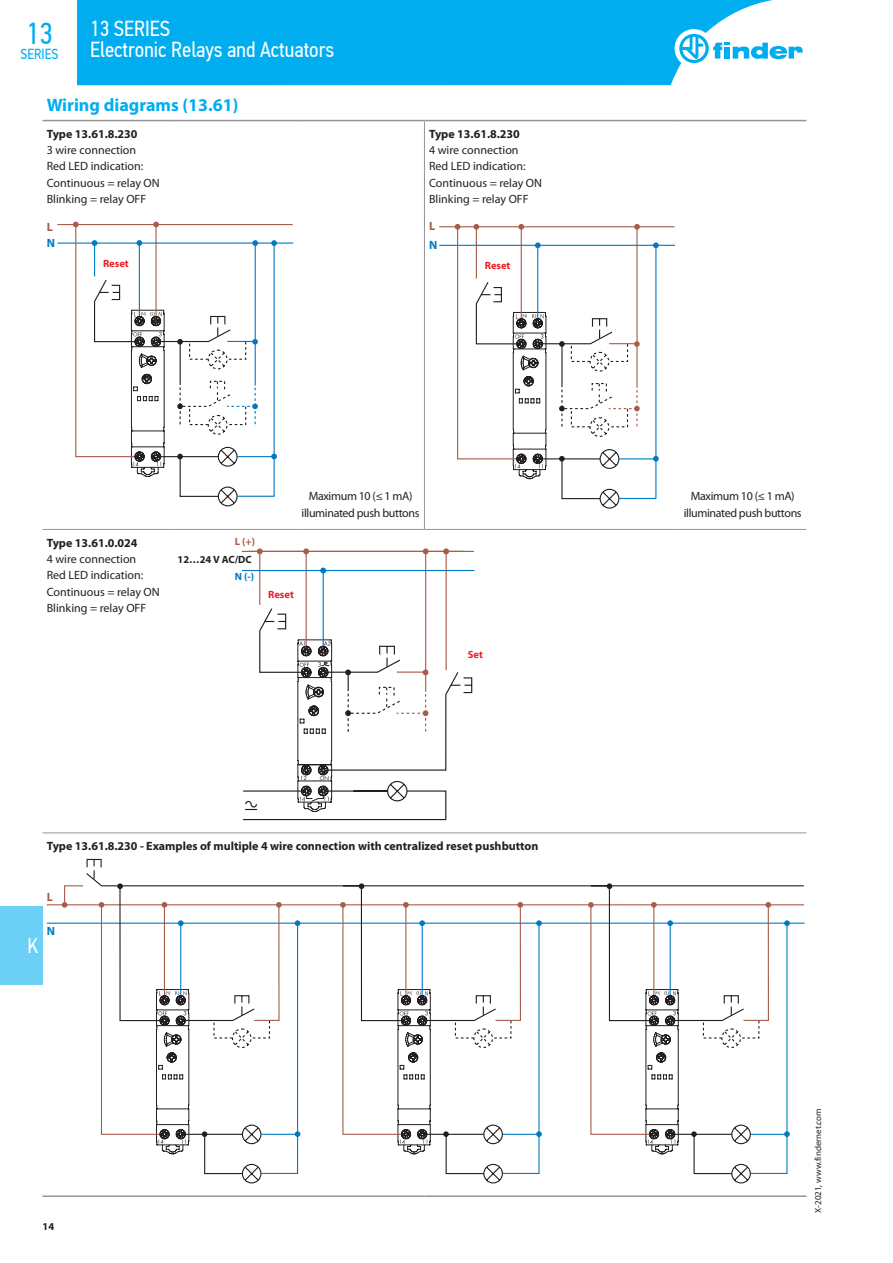
<style>
.page{position:relative;width:893px;height:1263px;background:#fff}
.page>*{position:absolute;margin:0;border:0;box-sizing:border-box;transform-origin:0 0}
.t1{font:30.3px "PF Din Text Cond Pro";color:#00aeef}
.t2{font:21.75px/21px "PF Din Text Cond Pro";color:#fff}
.t3{font:21px "PF Din Text Cond Pro";color:#fff}
.t4{font:700 18px "Myriad Pro";color:#00aeef}
.t5{font:14.55px "PF Din Text Cond Pro";color:#00aeef}
.t6{font:12px/16.2px "Myriad Pro";color:#231f20}
.t7{font:700 12px "Myriad Pro";color:#231f20}
.t8{font:12px/16.2px "Myriad Pro";letter-spacing:-.03em;color:#231f20;text-align:center}
.t9{font:700 12px "Myriad Pro";color:#007ac2}
.t10{font:700 12px "Myriad Pro";color:#a65d4a}
.t11{font:700 10.5px "Myriad Pro";color:#ee1d23}
.t12{font:700 10.5px "Myriad Pro";color:#231f20}
.t13{font:700 10.5px "Myriad Pro";color:#a65d4a}
.t14{font:700 10.5px "Myriad Pro";color:#007ac2}
.t15{font:9px "Myriad Pro";color:#231f20}
</style>
<div class="page">
<div style="left:0;top:906px;width:43px;height:78px;background:#6bcff6"></div>
<div style="left:77px;top:0;width:696px;height:85px;background:#00aeef"></div>
<div style="left:675px;top:29px;width:38px;height:39px;background:#fff;border-radius:50%"></div>
<svg style="left:679px;top:34px;width:124px;height:29px"></svg>
<hr style="left:424px;top:121px;width:1px;height:94px;background:#939598">
<hr style="left:424px;top:215px;width:1px;height:314px;background:#939598">
<hr style="left:42px;top:120px;width:128px;height:1px;background:#939598">
<hr style="left:170px;top:120px;width:127px;height:1px;background:#939598">
<hr style="left:297px;top:120px;width:127px;height:1px;background:#939598">
<hr style="left:424px;top:120px;width:255px;height:1px;background:#939598">
<hr style="left:679px;top:120px;width:127px;height:1px;background:#939598">
<hr style="left:42px;top:1195px;width:128px;height:2px;background:#939598">
<hr style="left:170px;top:1195px;width:127px;height:2px;background:#939598">
<hr style="left:297px;top:1195px;width:127px;height:2px;background:#939598">
<hr style="left:424px;top:1195px;width:255px;height:2px;background:#939598">
<hr style="left:679px;top:1195px;width:127px;height:2px;background:#939598">
<hr style="left:42px;top:529px;width:128px;height:1px;background:#939598">
<hr style="left:42px;top:832px;width:128px;height:1px;background:#939598">
<hr style="left:170px;top:529px;width:127px;height:1px;background:#939598">
<hr style="left:297px;top:529px;width:127px;height:1px;background:#939598">
<hr style="left:424px;top:529px;width:255px;height:1px;background:#939598">
<hr style="left:679px;top:529px;width:127px;height:1px;background:#939598">
<hr style="left:170px;top:832px;width:127px;height:1px;background:#939598">
<hr style="left:297px;top:832px;width:127px;height:1px;background:#939598">
<hr style="left:424px;top:832px;width:255px;height:1px;background:#939598">
<hr style="left:679px;top:832px;width:127px;height:1px;background:#939598">
<hr style="left:57px;top:224px;width:236px;height:1px;background:#a65d4a">
<hr style="left:57px;top:242px;width:236px;height:2px;background:#007ac2">
<svg style="left:73px;top:222px;width:204px;height:284px"></svg>
<hr style="left:439px;top:226px;width:235px;height:1px;background:#a65d4a">
<hr style="left:439px;top:245px;width:236px;height:1px;background:#007ac2">
<svg style="left:455px;top:224px;width:204px;height:285px"></svg>
<hr style="left:323px;top:570px;width:1px;height:76px;background:#007ac2">
<hr style="left:259px;top:551px;width:1px;height:54px;background:#a65d4a">
<hr style="left:306px;top:551px;width:1px;height:95px;background:#a65d4a">
<svg style="left:320px;top:568px;width:6px;height:5px"></svg>
<svg style="left:257px;top:548px;width:6px;height:6px"></svg>
<svg style="left:303px;top:548px;width:6px;height:6px"></svg>
<hr style="left:242px;top:570px;width:232px;height:1px;background:#007ac2">
<svg style="left:423px;top:548px;width:6px;height:6px"></svg>
<hr style="left:425px;top:552px;width:1px;height:118px;background:#a65d4a">
<hr style="left:242px;top:551px;width:232px;height:1px;background:#a65d4a">
<svg style="left:443px;top:548px;width:6px;height:6px"></svg>
<hr style="left:446px;top:552px;width:1px;height:118px;background:#a65d4a">
<svg style="left:242px;top:607px;width:231px;height:213px"></svg>
<hr style="left:47px;top:904px;width:757px;height:1px;background:#a65d4a">
<hr style="left:47px;top:922px;width:757px;height:2px;background:#007ac2">
<svg style="left:300px;top:883px;width:504px;height:41px"></svg>
<svg style="left:340px;top:902px;width:202px;height:281px"></svg>
<svg style="left:588px;top:902px;width:202px;height:281px"></svg>
<svg style="left:62px;top:859px;width:238px;height:324px"></svg>
<svg style="left:253px;top:904px;width:516px;height:117px"></svg>
<h2 class="t2" style="left:90px;top:18px;width:246px">13 SERIES<br>Electronic Relays and Actuators</h2>
<h1 class="t1" style="left:26px;top:16px;width:28px">13</h1>
<p class="t5" style="left:21px;top:45px;width:39px">SERIES</p>
<h3 class="t4" style="left:47px;top:94px;width:193px">Wiring diagrams (13.61)</h3>
<p class="t7" style="left:47px;top:126px;width:92px">Type 13.61.8.230</p>
<p class="t6" style="left:47px;top:142px;width:114px">3 wire connection<br>Red LED indication:<br>Continuous = relay ON<br>Blinking = relay OFF</p>
<p class="t10" style="left:47px;top:219px;width:8px">L</p>
<p class="t9" style="left:47px;top:235px;width:10px">N</p>
<p class="t11" style="left:103px;top:257px;width:27px">Reset</p>
<p class="t7" style="left:429px;top:126px;width:92px">Type 13.61.8.230</p>
<p class="t6" style="left:429px;top:142px;width:114px">4 wire connection<br>Red LED indication:<br>Continuous = relay ON<br>Blinking = relay OFF</p>
<p class="t10" style="left:429px;top:218px;width:8px">L</p>
<p class="t9" style="left:429px;top:237px;width:10px">N</p>
<p class="t11" style="left:485px;top:259px;width:27px">Reset</p>
<p class="t7" style="left:47px;top:535px;width:92px">Type 13.61.0.024</p>
<p class="t6" style="left:47px;top:551px;width:114px">4 wire connection<br>Red LED indication:<br>Continuous = relay ON<br>Blinking = relay OFF</p>
<p class="t13" style="left:235px;top:535px;width:22px">L (+)</p>
<p class="t14" style="left:235px;top:570px;width:21px">N (-)</p>
<p class="t12" style="left:178px;top:552px;width:76px">12…24 V AC/DC</p>
<p class="t8" style="left:302px;top:488px;width:119px">Maximum 10 (≤ 1 mA) illuminated push buttons</p>
<p class="t11" style="left:268px;top:587px;width:27px">Reset</p>
<p class="t11" style="left:468px;top:648px;width:17px">Set</p>
<p class="t7" style="left:47px;top:838px;width:493px">Type 13.61.8.230 - Examples of multiple 4 wire connection with centralized reset pushbutton</p>
<p class="t10" style="left:47px;top:889px;width:8px">L</p>
<h3 class="t3" style="left:27px;top:933px;width:12px">K</h3>
<p class="t9" style="left:47px;top:923px;width:10px">N</p>
<p class="t12" style="left:43px;top:1219px;width:13px">14</p>
<p class="t8" style="left:684px;top:488px;width:119px">Maximum 10 (≤ 1 mA) illuminated push buttons</p>
<p class="t15" style="left:812px;top:1213px;width:106px;rotate:-90deg">X-2021, www.findernet.com</p>
</div>
